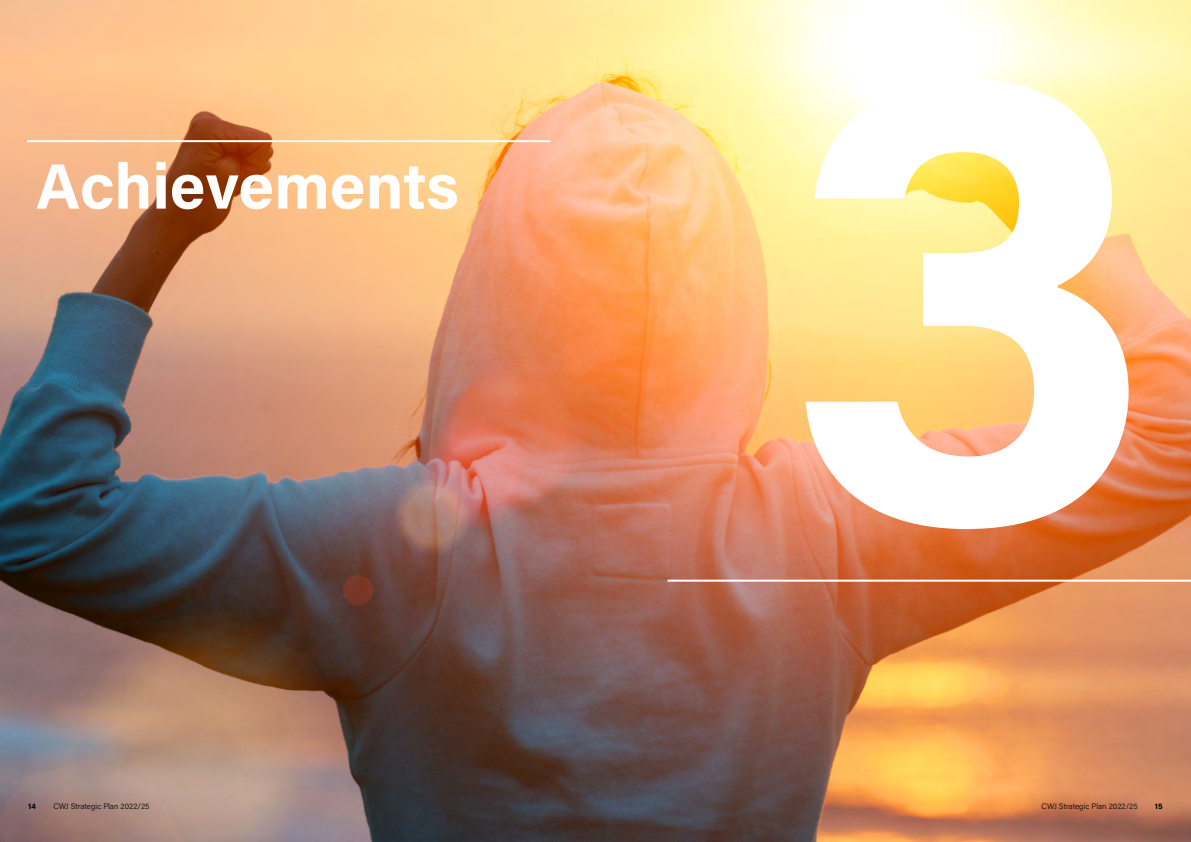
<style>
.page{position:relative;width:1191px;height:842px;background:#fff}
.page>*{position:absolute;margin:0;border:0;box-sizing:border-box;transform-origin:0 0}
.t1{font:700 660px "Acumin Pro";color:#fff}
.t2{font:700 64px "Acumin Pro";color:#fff}
.t3{font:300 8px "Acumin Pro";color:#000}
.t4{font:700 8px "Acumin Pro";color:#000}
</style>
<div class="page">
<img style="left:0;top:0;width:1191px;height:842px">
<hr style="left:27px;top:140px;width:523px;height:2px;background:#fff">
<hr style="left:667px;top:580px;width:524px;height:2px;background:#fff">
<h2 class="t2" style="left:36px;top:141px;width:424px">Achievements</h2>
<h1 class="t1" style="left:786px;top:-174px;width:370px">3</h1>
<p class="t4" style="left:28px;top:800px;width:9px">14</p>
<p class="t3" style="left:53px;top:801px;width:98px">CWJ Strategic Plan 2022/25</p>
<p class="t3" style="left:1041px;top:801px;width:98px">CWJ Strategic Plan 2022/25</p>
<p class="t4" style="left:1155px;top:800px;width:9px">15</p>
</div>
